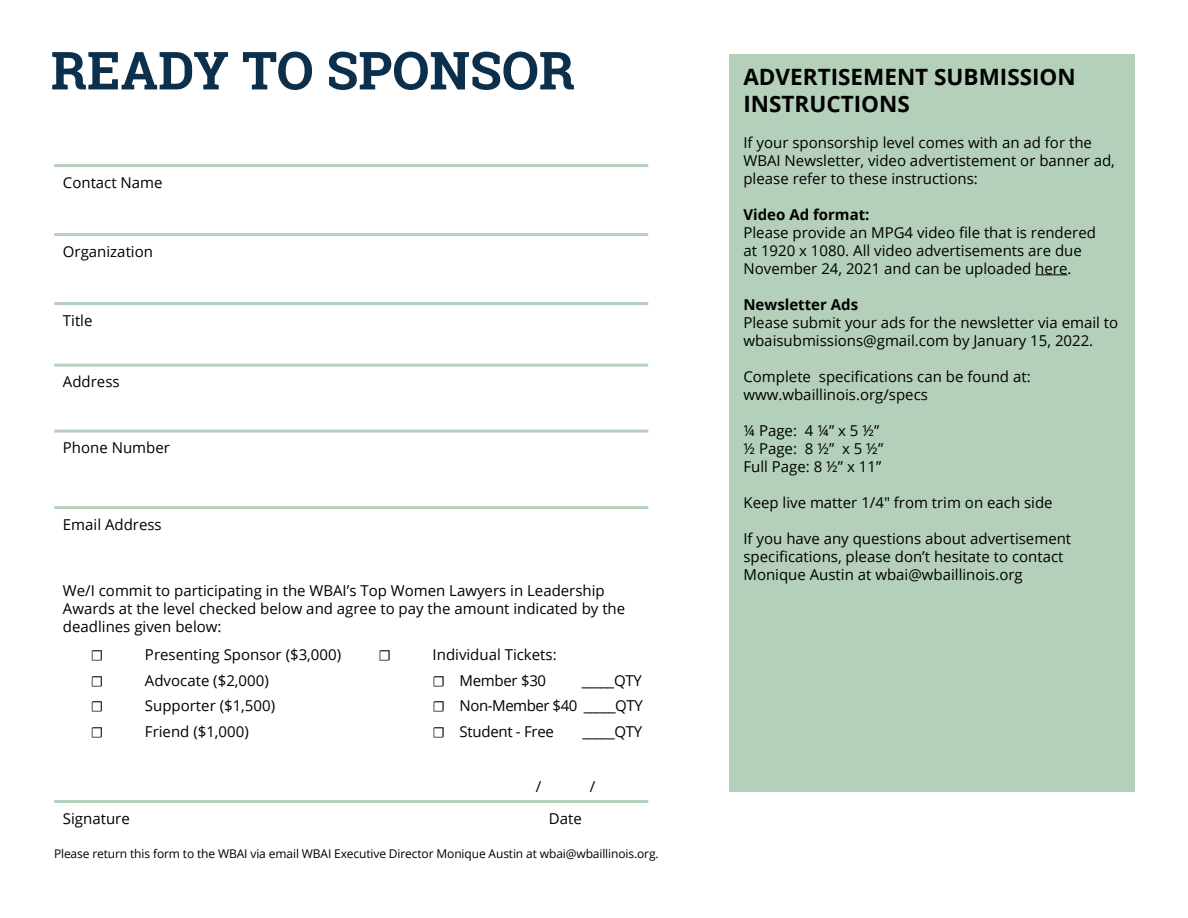
<style>
.page{position:relative;width:1188px;height:918px;background:#fff}
.page>*{position:absolute;margin:0;border:0;box-sizing:border-box;transform-origin:0 0}
.t1{font:700 52.5px "Roboto Slab";color:#0c2f4b}
.t2{font:700 22.5px/27px "Open Sans";color:#000}
.t3{font:15px/18px "Open Sans";color:#000}
.t4{font:700 15px "Open Sans";color:#000}
.t5{font:15px "Minion Pro";color:#000}
.t6{font:12px "Open Sans";letter-spacing:-.01em;color:#000}
.s1{font-family:"Minion Pro"}
</style>
<div class="page">
<hr style="left:54px;top:164px;width:594px;height:3px;background:#b4d0bb">
<hr style="left:54px;top:233px;width:594px;height:3px;background:#b4d0bb">
<hr style="left:54px;top:302px;width:594px;height:3px;background:#b4d0bb">
<hr style="left:54px;top:364px;width:594px;height:3px;background:#b4d0bb">
<hr style="left:54px;top:430px;width:594px;height:3px;background:#b4d0bb">
<hr style="left:54px;top:506px;width:594px;height:3px;background:#b4d0bb">
<hr style="left:54px;top:800px;width:594px;height:3px;background:#b4d0bb">
<div style="left:730px;top:54px;width:405px;height:737px;background:#b4d0bb"></div>
<hr style="left:1035px;top:274px;width:32px;height:1px;background:#000">
<h1 class="t1" style="left:51px;top:34px;width:526px">READY TO SPONSOR</h1>
<p class="t3" style="left:63px;top:173px;width:101px">Contact Name</p>
<p class="t3" style="left:63px;top:242px;width:92px">Organization</p>
<p class="t3" style="left:63px;top:311px;width:31px">Title</p>
<p class="t3" style="left:63px;top:373px;width:58px">Address</p>
<p class="t3" style="left:63px;top:439px;width:109px">Phone Number</p>
<p class="t3" style="left:63px;top:515px;width:100px">Email Address</p>
<p class="t3" style="left:63px;top:581px;width:564px">We/I commit to participating in the WBAI’s Top Women Lawyers in Leadership<br>Awards at the level checked below and agree to pay the amount indicated by the deadlines given below:</p>
<p class="t5" style="left:91px;top:646px;width:14px">☐</p>
<p class="t3" style="left:145px;top:646px;width:198px">Presenting Sponsor ($3,000)</p>
<p class="t5" style="left:91px;top:671px;width:14px">☐</p>
<p class="t3" style="left:145px;top:671px;width:125px">Advocate ($2,000)</p>
<p class="t5" style="left:91px;top:697px;width:14px">☐</p>
<p class="t3" style="left:145px;top:697px;width:132px">Supporter ($1,500)</p>
<p class="t5" style="left:91px;top:722px;width:14px">☐</p>
<p class="t3" style="left:145px;top:722px;width:105px">Friend ($1,000)</p>
<p class="t5" style="left:379px;top:646px;width:14px">☐</p>
<p class="t3" style="left:433px;top:642px;width:126px;line-height:25.5px">Individual Tickets: <span class="s1">☐</span> Member $30</p>
<p class="t3" style="left:433px;top:667px;width:212px;line-height:25.5px;text-align:justify;text-indent:149px">_____QTY <span class="s1">☐</span> Non-Member $40 _____QTY <span class="s1">☐</span> Student - Free</p>
<p class="t3" style="left:582px;top:722px;width:61px">_____QTY</p>
<p class="t3" style="left:536px;top:777px;width:7px">/</p>
<p class="t3" style="left:590px;top:777px;width:7px">/</p>
<p class="t3" style="left:63px;top:809px;width:68px">Signature</p>
<p class="t3" style="left:549px;top:809px;width:34px">Date</p>
<p class="t6" style="left:54px;top:845px;width:606px">Please return this form to the WBAI via email WBAI Executive Director Monique Austin at wbai@wbaillinois.org.</p>
<h2 class="t2" style="left:743px;top:62px;width:334px">ADVERTISEMENT SUBMISSION<br>INSTRUCTIONS</h2>
<p class="t3" style="left:743px;top:133px;width:373px">If your sponsorship level comes with an ad for the<br>WBAI Newsletter, video advertistement or banner ad, please refer to these instructions:</p>
<p class="t4" style="left:743px;top:204px;width:128px">Video Ad format:</p>
<p class="t3" style="left:743px;top:223px;width:354px">Please provide an MPG4 video file that is rendered at 1920 x 1080. All video advertisements are due<br>November 24, 2021 and can be uploaded here.</p>
<p class="t4" style="left:743px;top:294px;width:116px">Newsletter Ads</p>
<p class="t3" style="left:743px;top:313px;width:376px">Please submit your ads for the newsletter via email to wbaisubmissions@gmail.com by January 15, 2022.</p>
<p class="t3" style="left:743px;top:367px;width:289px">Complete specifications can be found at: www.wbaillinois.org/specs</p>
<p class="t3" style="left:743px;top:421px;width:141px">¼ Page: 4 ¼” x 5 ½” ½ Page: 8 ½” x 5 ½”<br>Full Page: 8 ½” x 11”</p>
<p class="t3" style="left:743px;top:493px;width:311px">Keep live matter 1/4″ from trim on each side</p>
<p class="t3" style="left:743px;top:529px;width:329px">If you have any questions about advertisement specifications, please don’t hesitate to contact<br>Monique Austin at wbai@wbaillinois.org</p>
</div>
